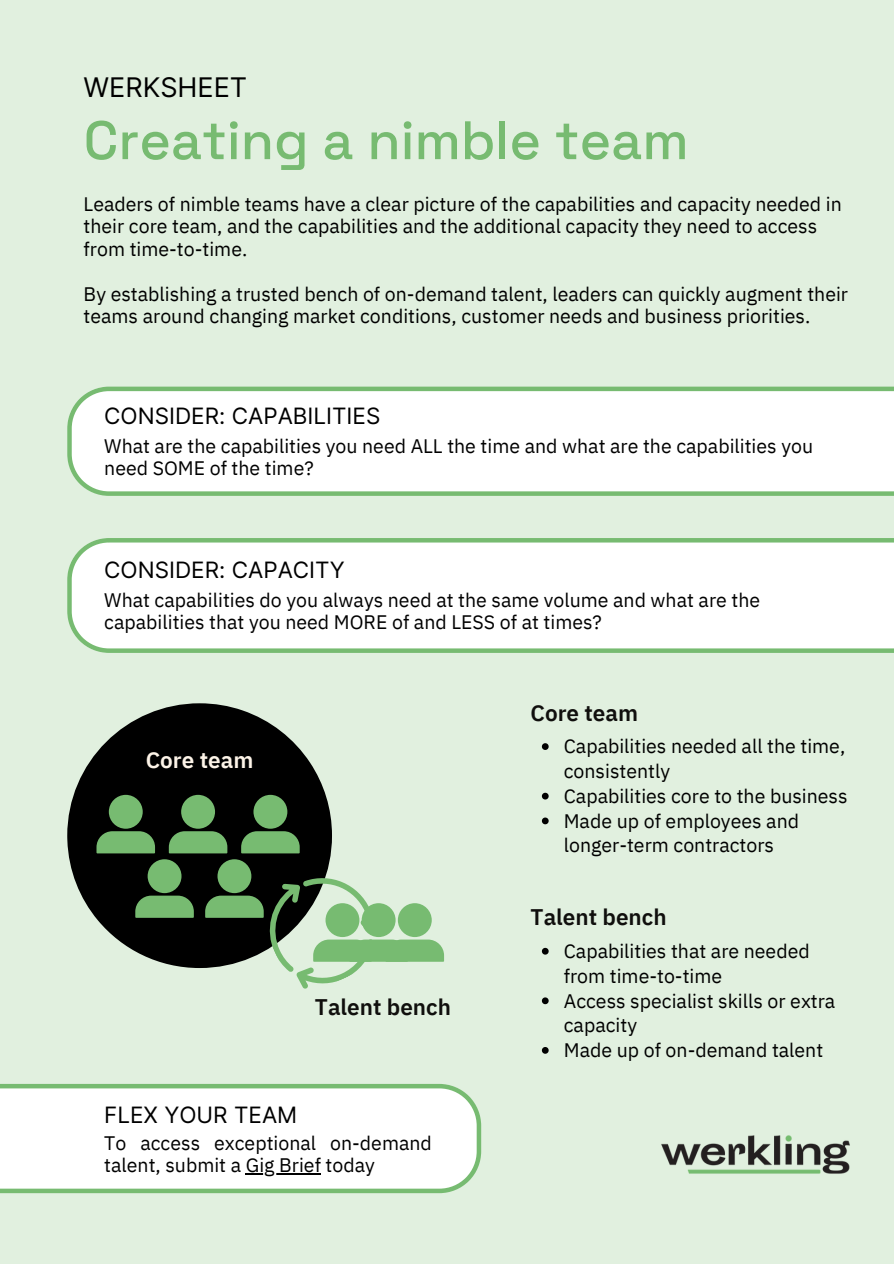
<style>
.page{position:relative;width:894px;height:1264px;background:#fff}
.page>*{position:absolute;margin:0;border:0;box-sizing:border-box;transform-origin:0 0}
.t1{font:500 54px "Space Grotesk";color:#77bb71}
.t2{font:27px "Inter";color:#000}
.t3{font:22.5px "Inter";color:#000}
.t4{font:600 22.5px "IBM Plex Sans";color:#100f0d}
.t5{font:600 22.5px "IBM Plex Sans";color:#fdf4e8}
.t6{font:19.5px/22.5px "IBM Plex Sans";color:#000}
</style>
<div class="page">
<div style="left:0;top:0;width:893px;height:1263px;background:#e1f0df"></div>
<img style="left:661px;top:1135px;width:189px;height:39px">
<svg style="left:67px;top:386px;width:826px;height:110px;background:#f2f8f2"></svg>
<svg style="left:67px;top:538px;width:826px;height:115px;background:#f3f9f3"></svg>
<svg style="left:67px;top:703px;width:259px;height:215px;fill:#000"></svg>
<svg style="left:96px;top:794px;width:348px;height:195px"></svg>
<svg style="left:541px;top:743px;width:7px;height:7px"></svg>
<svg style="left:541px;top:792px;width:7px;height:7px"></svg>
<svg style="left:541px;top:817px;width:7px;height:7px"></svg>
<svg style="left:541px;top:947px;width:7px;height:7px"></svg>
<svg style="left:541px;top:997px;width:7px;height:7px"></svg>
<svg style="left:541px;top:1047px;width:7px;height:6px"></svg>
<svg style="left:0;top:1084px;width:481px;height:109px;background:#f3f9f2"></svg>
<hr style="left:246px;top:1173px;width:75px;height:1px;background:#000">
<p class="t2" style="left:84px;top:71px;width:165px">WERKSHEET</p>
<p class="t1" style="left:84px;top:106px;width:606px">Creating a nimble team</p>
<p class="t6" style="left:84px;top:192px;width:759px">Leaders of nimble teams have a clear picture of the capabilities and capacity needed in their core team, and the capabilities and the additional capacity they need to access from time-to-time.</p>
<p class="t6" style="left:84px;top:282px;width:765px">By establishing a trusted bench of on-demand talent, leaders can quickly augment their teams around changing market conditions, customer needs and business priorities.</p>
<p class="t3" style="left:104px;top:402px;width:277px">CONSIDER: CAPABILITIES</p>
<p class="t6" style="left:104px;top:434px;width:710px">What are the capabilities you need ALL the time and what are the capabilities you need SOME of the time?</p>
<p class="t3" style="left:104px;top:556px;width:242px">CONSIDER: CAPACITY</p>
<p class="t6" style="left:104px;top:588px;width:657px">What capabilities do you always need at the same volume and what are the capabilities that you need MORE of and LESS of at times?</p>
<p class="t5" style="left:146px;top:744px;width:109px">Core team</p>
<p class="t4" style="left:315px;top:991px;width:137px">Talent bench</p>
<p class="t3" style="left:104px;top:1101px;width:195px">FLEX YOUR TEAM</p>
<p class="t6" style="left:104px;top:1131px;width:329px">To access exceptional on-demand talent, submit a Gig Brief today</p>
<p class="t4" style="left:530px;top:697px;width:109px">Core team</p>
<p class="t6" style="left:563px;top:733px;width:283px;line-height:24.8px">Capabilities needed all the time, consistently</p>
<p class="t6" style="left:563px;top:784px;width:285px">Capabilities core to the business</p>
<p class="t6" style="left:563px;top:808px;width:237px;line-height:24.8px">Made up of employees and longer-term contractors</p>
<p class="t4" style="left:530px;top:902px;width:137px">Talent bench</p>
<p class="t6" style="left:563px;top:938px;width:247px;line-height:24.8px">Capabilities that are needed from time-to-time</p>
<p class="t6" style="left:563px;top:987px;width:273px;line-height:24.8px">Access specialist skills or extra capacity</p>
<p class="t6" style="left:563px;top:1038px;width:261px">Made up of on-demand talent</p>
</div>
